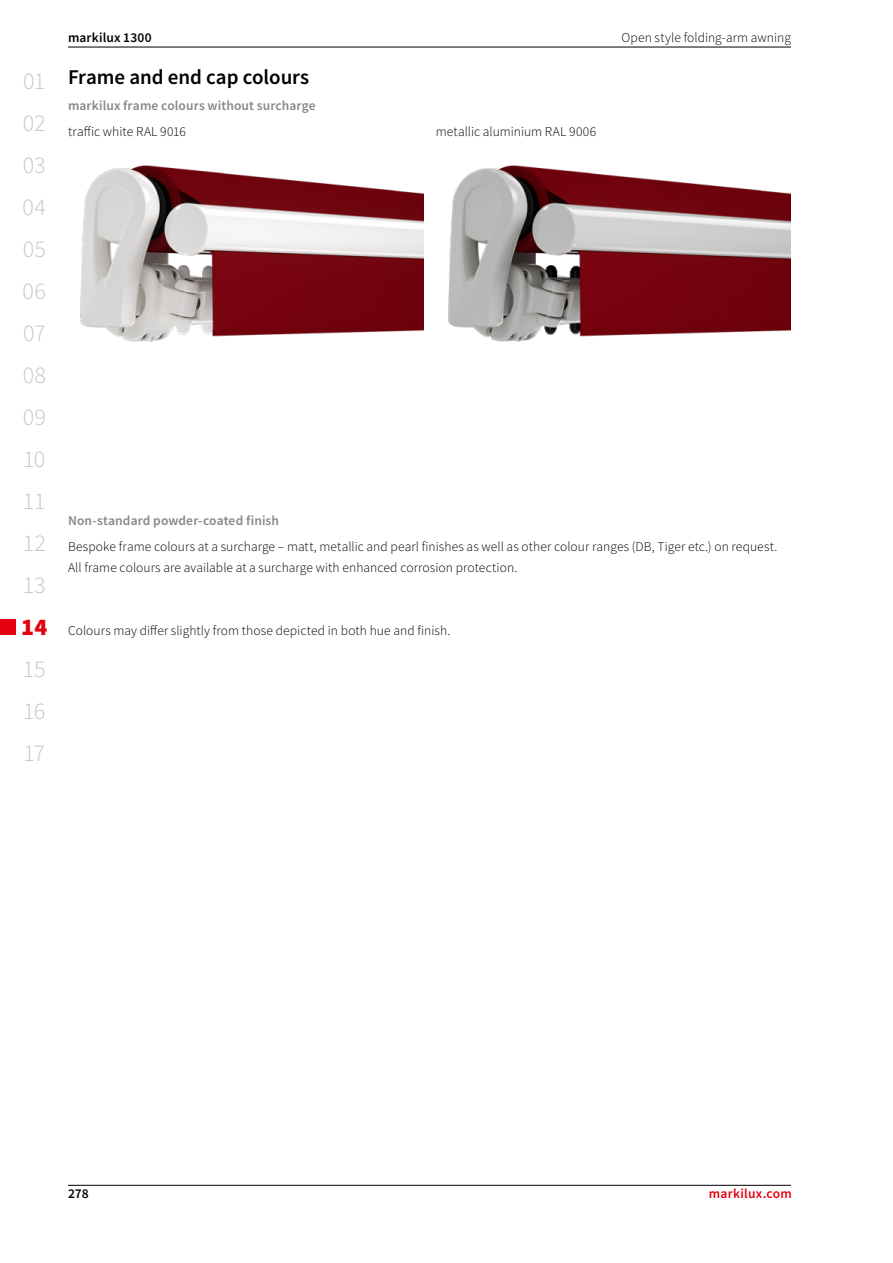
<style>
.page{position:relative;width:893px;height:1263px;background:#fff}
.page>*{position:absolute;margin:0;border:0;box-sizing:border-box;transform-origin:0 0}
.t1{font:300 24px/42px "Source Sans Pro";color:#c5c6c6;text-align:justify}
.t2{font:900 24px "Source Sans Pro";color:#e3000f}
.t3{font:600 21px "Source Sans Pro";letter-spacing:-.005em;color:#000}
.t4{font:300 13.5px/21px "Source Sans Pro";letter-spacing:.005em;color:#000}
.t5{font:600 13.5px "Source Sans Pro";letter-spacing:.01em;color:#878786}
.t6{font:600 13.5px "Source Sans Pro";letter-spacing:.01em;color:#000}
.t7{font:600 13.5px "Source Sans Pro";letter-spacing:.02em;color:#e3000f}
</style>
<div class="page">
<div style="left:0;top:619px;width:16px;height:16px;background:#e3000f"></div>
<hr style="left:68px;top:1185px;width:723px;height:1px;background:#000">
<hr style="left:68px;top:47px;width:723px;height:1px;background:#000">
<img style="left:80px;top:165px;width:343px;height:177px">
<img style="left:448px;top:165px;width:343px;height:177px">
<h1 class="t1" style="left:23px;top:60px;width:25px">01<br>02<br>03<br>04<br>05<br>06<br>07<br>08<br>09<br>10<br>11<br>12<br>13</h1>
<h1 class="t2" style="left:21px;top:610px;width:28px">14</h1>
<h1 class="t1" style="left:23px;top:648px;width:25px">15<br>16<br>17</h1>
<p class="t6" style="left:68px;top:28px;width:85px">markilux 1300</p>
<p class="t4" style="left:622px;top:27px;width:171px">Open style folding-arm awning</p>
<h2 class="t3" style="left:68px;top:63px;width:243px">Frame and end cap colours</h2>
<p class="t4" style="left:68px;top:121px;width:119px">traffic white RAL 9016</p>
<p class="t5" style="left:68px;top:97px;width:249px">markilux frame colours without surcharge</p>
<p class="t4" style="left:436px;top:121px;width:162px">metallic aluminium RAL 9006</p>
<p class="t5" style="left:68px;top:511px;width:213px">Non-standard powder-coated finish</p>
<p class="t4" style="left:68px;top:536px;width:711px">Bespoke frame colours at a surcharge – matt, metallic and pearl finishes as well as other colour ranges (DB, Tiger etc.) on request.<br>All frame colours are available at a surcharge with enhanced corrosion protection.</p>
<p class="t4" style="left:68px;top:620px;width:384px">Colours may differ slightly from those depicted in both hue and finish.</p>
<p class="t6" style="left:68px;top:1185px;width:22px">278</p>
<p class="t7" style="left:709px;top:1185px;width:85px">markilux.com</p>
</div>
